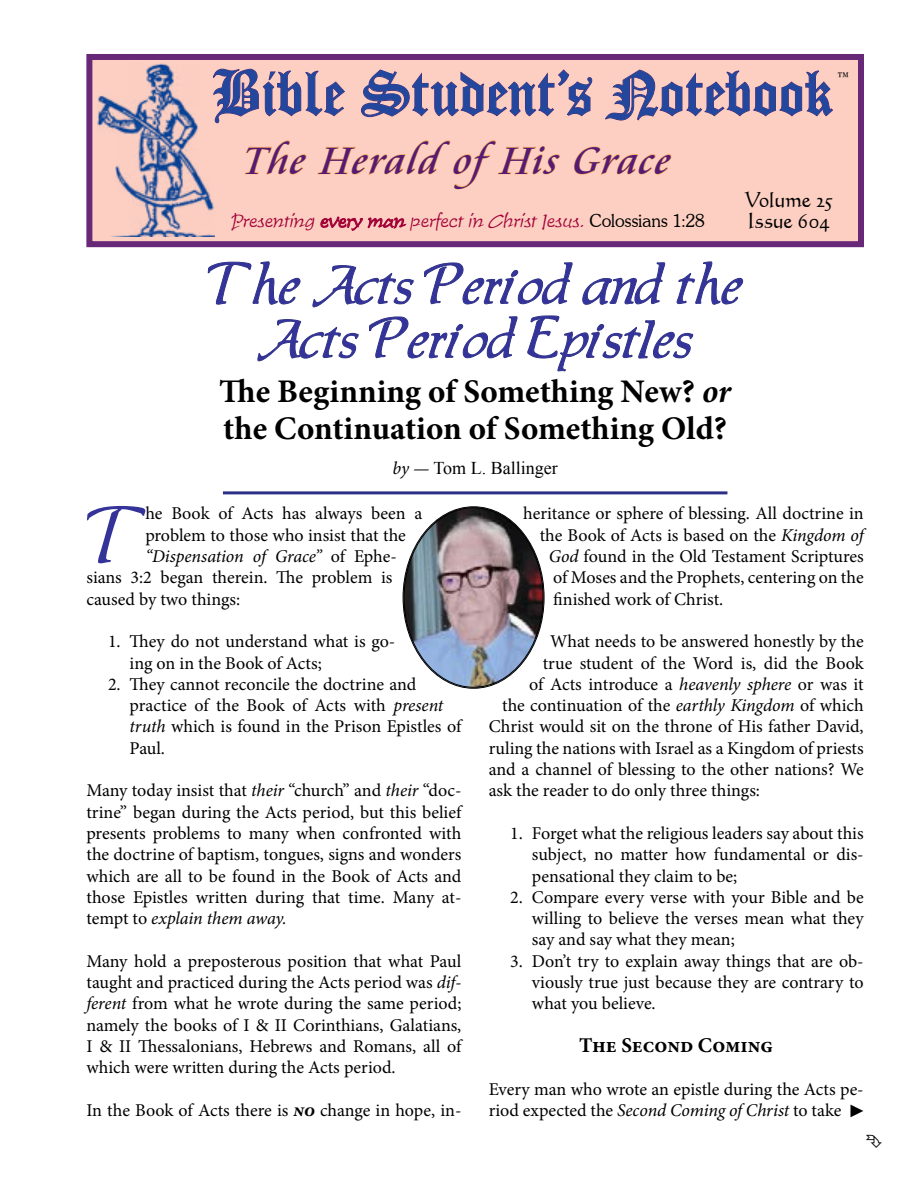
<style>
.page{position:relative;width:918px;height:1188px;background:#fff}
.page>*{position:absolute;margin:0;border:0;box-sizing:border-box;transform-origin:0 0}
.t1{font:73.8px "Allure SSK";color:#339}
.t2{font:69px "Cloister Black BT";color:#24479e}
.t3{font:54px/54px "Allure SSK";color:#339;text-align:center}
.t4{font:italic 42px "Cataneo BT";color:#541b74}
.t5{font:700 33px/37.5px "Minion Pro";letter-spacing:.01em;color:#000}
.t6{font:21px "Calligraphic 421 BT Roman B";letter-spacing:-.01em;color:#000}
.t7{font:700 21px "Minion Pro";color:#000}
.t8{font:18px/21.3px "Minion Pro";color:#000;text-align:justify}
.t9{font:italic 18px "Time Scr D Ligh";color:#a20037}
.t10{font:italic 18px "Minion Pro";letter-spacing:-.005em;color:#000}
.t11{font:18px "Times New Roman";color:#000}
.t12{font:300 18px "Souvenir IT Cby BT";color:#000}
.s1{font-family:"Souvenir IT Cby BT";font-weight:300;font-style:normal;color:#000}
.s2{font-style:italic}
.s3{font-family:"Minion Pro";font-style:italic}
.s4{font-style:normal}
.s5{font-weight:700;font-style:italic}
.s6{font-family:"Times New Roman"}
</style>
<div class="page">
<div style="left:86px;top:54px;width:778px;height:193px;background:#fccfc2;border:6px solid #672878"></div>
<svg style="left:215px;top:68px;width:130px;height:56px"></svg>
<svg style="left:361px;top:69px;width:232px;height:48px"></svg>
<svg style="left:605px;top:69px;width:228px;height:52px"></svg>
<svg style="left:244px;top:140px;width:62px;height:35px"></svg>
<svg style="left:317px;top:140px;width:243px;height:50px"></svg>
<svg style="left:573px;top:146px;width:98px;height:29px"></svg>
<hr style="left:223px;top:491px;width:504px;height:3px;background:#2b3086">
<svg style="left:320px;top:216px;width:87px;height:15px"></svg>
<img style="left:97px;top:64px;width:118px;height:172px">
<svg style="left:208px;top:261px;width:93px;height:44px"></svg>
<svg style="left:312px;top:265px;width:102px;height:43px"></svg>
<svg style="left:424px;top:262px;width:149px;height:43px"></svg>
<svg style="left:582px;top:262px;width:84px;height:43px"></svg>
<svg style="left:676px;top:261px;width:67px;height:44px"></svg>
<svg style="left:257px;top:319px;width:102px;height:43px"></svg>
<svg style="left:369px;top:316px;width:149px;height:43px"></svg>
<svg style="left:527px;top:315px;width:167px;height:57px"></svg>
<img style="left:403px;top:507px;width:141px;height:181px">
<h2 class="t2" style="left:212px;top:51px;width:621px">Bible Student’s Notebook</h2>
<p class="t12" style="left:836px;top:67px;width:16px">™</p>
<h3 class="t4" style="left:242px;top:134px;width:438px">The Herald ofHis Grace</h3>
<p class="t6" style="left:744px;top:186px;width:89px">Volume 25</p>
<p class="t9" style="left:231px;top:211px;width:476px">Presenting every man perfect in Christ Jesus. <span class="s1">C o l o s s i a n s 1: 2 8</span></p>
<p class="t6" style="left:747px;top:207px;width:84px">Issue 604</p>
<h3 class="t3" style="left:208px;top:262px;width:536px">The Acts Period and the<br>Acts Period Epistles</h3>
<h3 class="t5" style="left:219px;top:372px;width:513px">The Beginning of Something New? <span class="s2">or </span>the Continuation of Something Old?</h3>
<p class="t11" style="left:393px;top:456px;width:167px"><span class="s3">by —</span> Tom L. Ballinger</p>
<h1 class="t1" style="left:86px;top:505px;width:60px">T</h1>
<p class="t8" style="left:145px;top:503px;width:279px">he Book of Acts has always been a</p>
<p class="t8" style="left:145px;top:524px;width:262px">problem to those who insist that the</p>
<p class="t10" style="left:145px;top:544px;width:253px">“Dispensation of Grace” <span class="s4">of Ephe-</span></p>
<p class="t8" style="left:86px;top:567px;width:308px">sians 3:2 began therein. The problem is</p>
<p class="t8" style="left:86px;top:588px;width:155px">caused by two things:</p>
<p class="t8" style="left:130px;top:631px;width:267px;text-indent:-22px">1. They do not understand what is go&shy;ing on in the Book of Acts;</p>
<p class="t8" style="left:130px;top:674px;width:333px;text-align:left;text-indent:-22px">2. They cannot reconcile the doctrine and practice of the Book of Acts with <span class="s2">present truth</span> which is found in the Prison Epistles of Paul.</p>
<p class="t8" style="left:86px;top:780px;width:377px">Many today insist that <span class="s2">their</span> “church” and <span class="s2">their</span> “doc&shy;trine” began during the Acts period, but this belief presents problems to many when confronted with the doctrine of baptism, tongues, signs and wonders which are all to be found in the Book of Acts and those Epistles written during that time. Many at&shy;tempt to <span class="s2">explain them away.</span></p>
<p class="t8" style="left:86px;top:950px;width:377px">Many hold a preposterous position that what Paul taught and practiced during the Acts period was <span class="s2">dif&shy;ferent</span> from what he wrote during the same period; namely the books of I &amp; II Corinthians, Galatians, I &amp; II Thessalonians, Hebrews and Romans, all of which were written during the Acts period.</p>
<p class="t8" style="left:86px;top:1099px;width:376px">In the Book of Acts there is <span class="s5">no</span> change in hope, in-</p>
<p class="t8" style="left:523px;top:503px;width:342px">heritance or sphere of blessing. All doctrine in</p>
<p class="t8" style="left:540px;top:524px;width:326px">the Book of Acts is based on the <span class="s2">Kingdom of</span></p>
<p class="t8" style="left:549px;top:546px;width:317px"><span class="s2">God</span> found in the Old Testament Scriptures</p>
<p class="t8" style="left:553px;top:567px;width:312px">of Moses and the Prophets, centering on the</p>
<p class="t8" style="left:553px;top:588px;width:172px">finished work of Christ.</p>
<p class="t8" style="left:550px;top:631px;width:315px">What needs to be answered honestly by the</p>
<p class="t8" style="left:543px;top:652px;width:323px">true student of the Word is, did the Book</p>
<p class="t8" style="left:529px;top:674px;width:336px">of Acts introduce a <span class="s2">heavenly sphere</span> or was it</p>
<p class="t8" style="left:502px;top:695px;width:363px">the continuation of the <span class="s2">earthly Kingdom</span> of which</p>
<p class="t8" style="left:489px;top:716px;width:377px">Christ would sit on the throne of His father David,</p>
<p class="t8" style="left:489px;top:737px;width:377px">ruling the nations with Israel as a Kingdom of priests</p>
<p class="t8" style="left:489px;top:759px;width:377px">and a channel of blessing to the other nations? We</p>
<p class="t8" style="left:489px;top:780px;width:273px">ask the reader to do only three things:</p>
<p class="t8" style="left:532px;top:823px;width:333px;text-indent:-22px">1. Forget what the religious leaders say about this subject, no matter how fundamental or dis&shy;pensational they claim to be;</p>
<p class="t8" style="left:532px;top:887px;width:333px;text-indent:-22px">2. Compare every verse with your Bible and be willing to believe the verses mean what they say and say what they mean;</p>
<p class="t8" style="left:532px;top:950px;width:333px;text-indent:-22px">3. Don’t try to explain away things that are ob&shy;viously true just because they are contrary to what you believe.</p>
<p class="t7" style="left:579px;top:1030px;width:195px">The Second Coming</p>
<p class="t8" style="left:489px;top:1078px;width:379px">Every man who wrote an epistle during the Acts pe&shy;riod expected the <span class="s2">Second Coming of Christ</span> to take <span class="s6">►</span></p>
</div>
